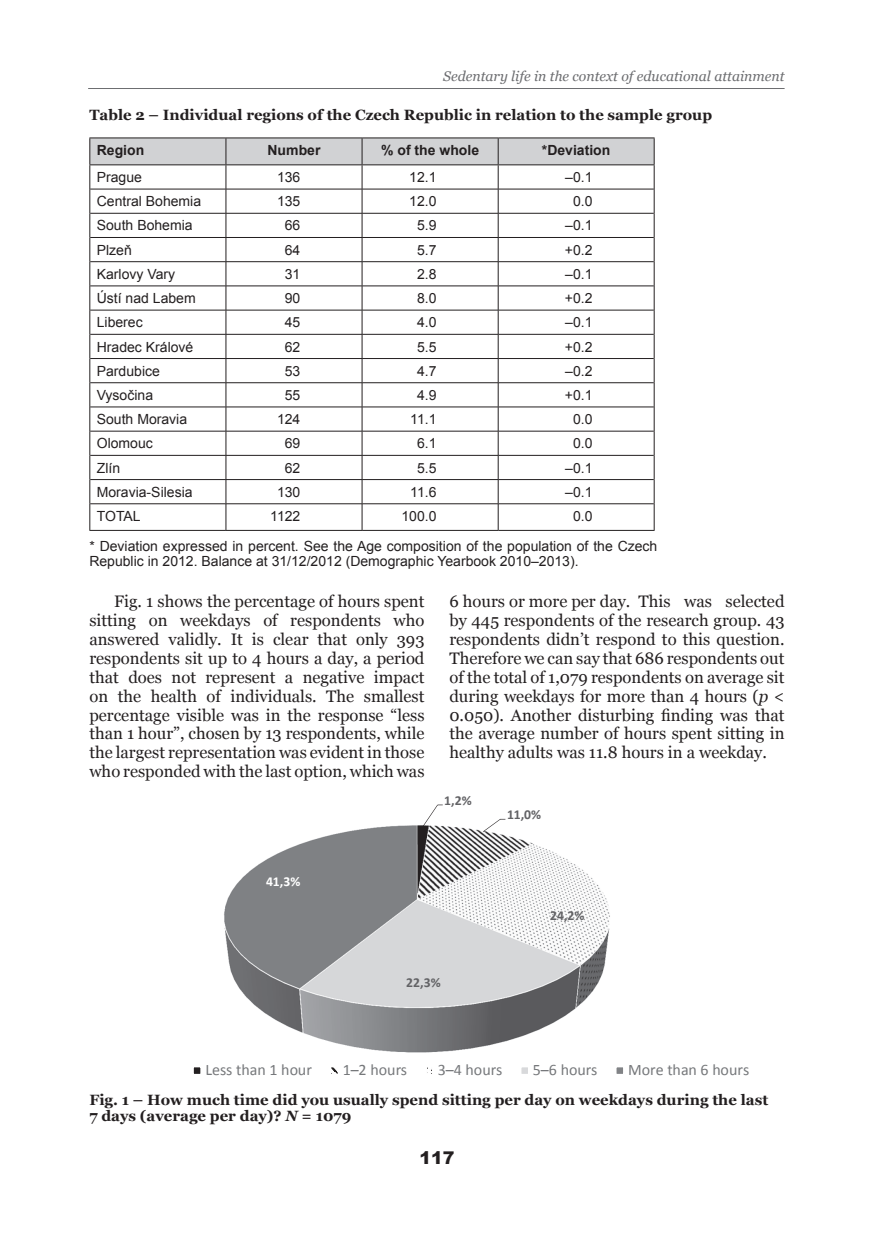
<style>
.page{position:relative;width:874px;height:1241px;background:#fff}
.page>*{position:absolute;margin:0;border:0;box-sizing:border-box;transform-origin:0 0}
.t1{font:900 17.5px "Arial";color:#231f20}
.t2{font:16.62px/18.9px "Georgia";color:#231f20;text-align:justify}
.t3{font:15.92px "Calibri";color:#76787b}
.t4{font:700 14.88px/16.6px "Georgia";color:#231f20}
.t5{font:14px/29.8px "Arial";color:#231f20}
.t6{font:italic 14px "Georgia";color:#6c6d70}
.t7{font:700 14px "Arial";color:#231f20}
.t8{font:700 13.65px "Calibri";color:#636366}
.t9{font:700 13.65px "Calibri";color:#fff}
.s1{font-style:italic}
</style>
<div class="page">
<hr style="left:89px;top:137px;width:137px;height:1px;background:#231f20">
<hr style="left:226px;top:137px;width:136px;height:1px;background:#231f20">
<hr style="left:362px;top:137px;width:136px;height:1px;background:#231f20">
<hr style="left:498px;top:137px;width:156px;height:1px;background:#231f20">
<hr style="left:89px;top:530px;width:137px;height:1px;background:#231f20">
<hr style="left:226px;top:530px;width:136px;height:1px;background:#231f20">
<hr style="left:362px;top:530px;width:136px;height:1px;background:#231f20">
<hr style="left:498px;top:530px;width:156px;height:1px;background:#231f20">
<svg style="left:89px;top:138px;width:565px;height:392px"></svg>
<hr style="left:89px;top:164px;width:137px;height:1px;background:#231f20">
<hr style="left:226px;top:164px;width:136px;height:1px;background:#231f20">
<hr style="left:362px;top:164px;width:136px;height:1px;background:#231f20">
<hr style="left:498px;top:164px;width:156px;height:1px;background:#231f20">
<svg style="left:193px;top:804px;width:430px;height:270px"></svg>
<hr style="left:88px;top:88px;width:696px;height:1px;background:#6c6d70">
<p class="t6" style="left:443px;top:67px;width:342px">Sedentary life in the context of educational attainment</p>
<p class="t4" style="left:89px;top:107px;width:624px">Table 2 – Individual regions of the Czech Republic in relation to the sample group</p>
<p class="t7" style="left:97px;top:141px;width:49px">Region</p>
<p class="t7" style="left:267px;top:141px;width:54px">Number</p>
<p class="t7" style="left:381px;top:141px;width:100px">% of the whole</p>
<p class="t7" style="left:541px;top:141px;width:70px">*Deviation</p>
<p class="t5" style="left:97px;top:162px;width:47px">Prague</p>
<p class="t5" style="left:277px;top:162px;width:25px">136</p>
<p class="t5" style="left:409px;top:162px;width:29px">12.1</p>
<p class="t5" style="left:565px;top:162px;width:29px">–0.1</p>
<p class="t5" style="left:97px;top:186px;width:106px">Central Bohemia</p>
<p class="t5" style="left:277px;top:186px;width:25px">135</p>
<p class="t5" style="left:409px;top:186px;width:29px">12.0</p>
<p class="t5" style="left:572px;top:186px;width:21px">0.0</p>
<p class="t5" style="left:97px;top:211px;width:97px">South Bohemia</p>
<p class="t5" style="left:285px;top:211px;width:17px">66</p>
<p class="t5" style="left:417px;top:211px;width:21px">5.9</p>
<p class="t5" style="left:565px;top:211px;width:29px">–0.1</p>
<p class="t5" style="left:97px;top:235px;width:37px">Plzeň</p>
<p class="t5" style="left:285px;top:235px;width:17px">64</p>
<p class="t5" style="left:417px;top:235px;width:21px">5.7</p>
<p class="t5" style="left:564px;top:235px;width:29px">+0.2</p>
<p class="t5" style="left:97px;top:259px;width:80px">Karlovy Vary</p>
<p class="t5" style="left:285px;top:259px;width:17px">31</p>
<p class="t5" style="left:417px;top:259px;width:21px">2.8</p>
<p class="t5" style="left:565px;top:259px;width:29px">–0.1</p>
<p class="t5" style="left:97px;top:283px;width:100px">Ústí nad Labem</p>
<p class="t5" style="left:285px;top:283px;width:17px">90</p>
<p class="t5" style="left:417px;top:283px;width:21px">8.0</p>
<p class="t5" style="left:564px;top:283px;width:29px">+0.2</p>
<p class="t5" style="left:97px;top:307px;width:47px">Liberec</p>
<p class="t5" style="left:285px;top:307px;width:17px">45</p>
<p class="t5" style="left:417px;top:307px;width:21px">4.0</p>
<p class="t5" style="left:565px;top:307px;width:29px">–0.1</p>
<p class="t5" style="left:97px;top:332px;width:98px">Hradec Králové</p>
<p class="t5" style="left:285px;top:332px;width:17px">62</p>
<p class="t5" style="left:417px;top:332px;width:21px">5.5</p>
<p class="t5" style="left:564px;top:332px;width:29px">+0.2</p>
<p class="t5" style="left:97px;top:356px;width:65px">Pardubice</p>
<p class="t5" style="left:285px;top:356px;width:17px">53</p>
<p class="t5" style="left:417px;top:356px;width:21px">4.7</p>
<p class="t5" style="left:565px;top:356px;width:29px">–0.2</p>
<p class="t5" style="left:97px;top:380px;width:58px">Vysočina</p>
<p class="t5" style="left:285px;top:380px;width:17px">55</p>
<p class="t5" style="left:417px;top:380px;width:21px">4.9</p>
<p class="t5" style="left:564px;top:380px;width:29px">+0.1</p>
<p class="t5" style="left:97px;top:404px;width:92px">South Moravia</p>
<p class="t5" style="left:277px;top:404px;width:25px">124</p>
<p class="t5" style="left:410px;top:404px;width:28px">11.1</p>
<p class="t5" style="left:572px;top:404px;width:21px">0.0</p>
<p class="t5" style="left:97px;top:428px;width:58px">Olomouc</p>
<p class="t5" style="left:285px;top:428px;width:17px">69</p>
<p class="t5" style="left:417px;top:428px;width:21px">6.1</p>
<p class="t5" style="left:572px;top:428px;width:21px">0.0</p>
<p class="t5" style="left:97px;top:453px;width:25px">Zlín</p>
<p class="t5" style="left:285px;top:453px;width:17px">62</p>
<p class="t5" style="left:417px;top:453px;width:21px">5.5</p>
<p class="t5" style="left:565px;top:453px;width:29px">–0.1</p>
<p class="t5" style="left:97px;top:477px;width:97px">Moravia-Silesia</p>
<p class="t5" style="left:277px;top:477px;width:25px">130</p>
<p class="t5" style="left:410px;top:477px;width:28px">11.6</p>
<p class="t5" style="left:565px;top:477px;width:29px">–0.1</p>
<p class="t5" style="left:97px;top:501px;width:45px">TOTAL</p>
<p class="t5" style="left:270px;top:501px;width:32px">1122</p>
<p class="t5" style="left:401px;top:501px;width:37px">100.0</p>
<p class="t5" style="left:89px;top:501px;width:569px;text-indent:483px">0.0<br>* Deviation expressed in percent. See the Age composition of the population of the Czech</p>
<p class="t5" style="left:89px;top:546px;width:490px">Republic in 2012. Balance at 31/12/2012 (Demographic Yearbook 2010–2013).</p>
<p class="t2" style="left:89px;top:592px;width:336px;text-indent:25px">Fig. 1 shows the percentage of hours spent sitting on weekdays of respondents who answered validly. It is clear that only 393 respondents sit up to 4 hours a day, a period that does not represent a negative impact on the health of individuals. The smallest percentage visible was in the response “less than 1 hour”, chosen by 13 respondents, while the largest representation was evident in those who responded with the last option, which was</p>
<p class="t2" style="left:449px;top:592px;width:336px">6 hours or more per day. This was selected by 445 respondents of the research group. 43 respondents didn’t respond to this question.<br>Therefore we can say that 686 respondents out of the total of 1,079 respondents on average sit during weekdays for more than 4 hours (<span class="s1">p</span> &lt; 0.050). Another disturbing finding was that the average number of hours spent sitting in healthy adults was 11.8 hours in a weekday.</p>
<p class="t8" style="left:444px;top:791px;width:29px">1,2%</p>
<p class="t8" style="left:506px;top:805px;width:36px">11,0%</p>
<p class="t9" style="left:266px;top:872px;width:36px">41,3%</p>
<p class="t8" style="left:406px;top:973px;width:36px">22,3%</p>
<p class="t8" style="left:550px;top:906px;width:36px">24,2%</p>
<p class="t3" style="left:205px;top:1059px;width:108px">Less than 1 hour</p>
<p class="t3" style="left:342px;top:1059px;width:66px">1–2 hours</p>
<p class="t3" style="left:437px;top:1059px;width:66px">3–4 hours</p>
<p class="t3" style="left:532px;top:1059px;width:66px">5–6 hours</p>
<p class="t3" style="left:627px;top:1059px;width:123px">More than 6 hours</p>
<p class="t4" style="left:89px;top:1090px;width:680px">Fig. 1 – How much time did you usually spend sitting per day on weekdays during the last<br>7 days (average per day)? <span class="s1">N</span> = 1079</p>
<p class="t1" style="left:419px;top:1144px;width:37px">117</p>
</div>
